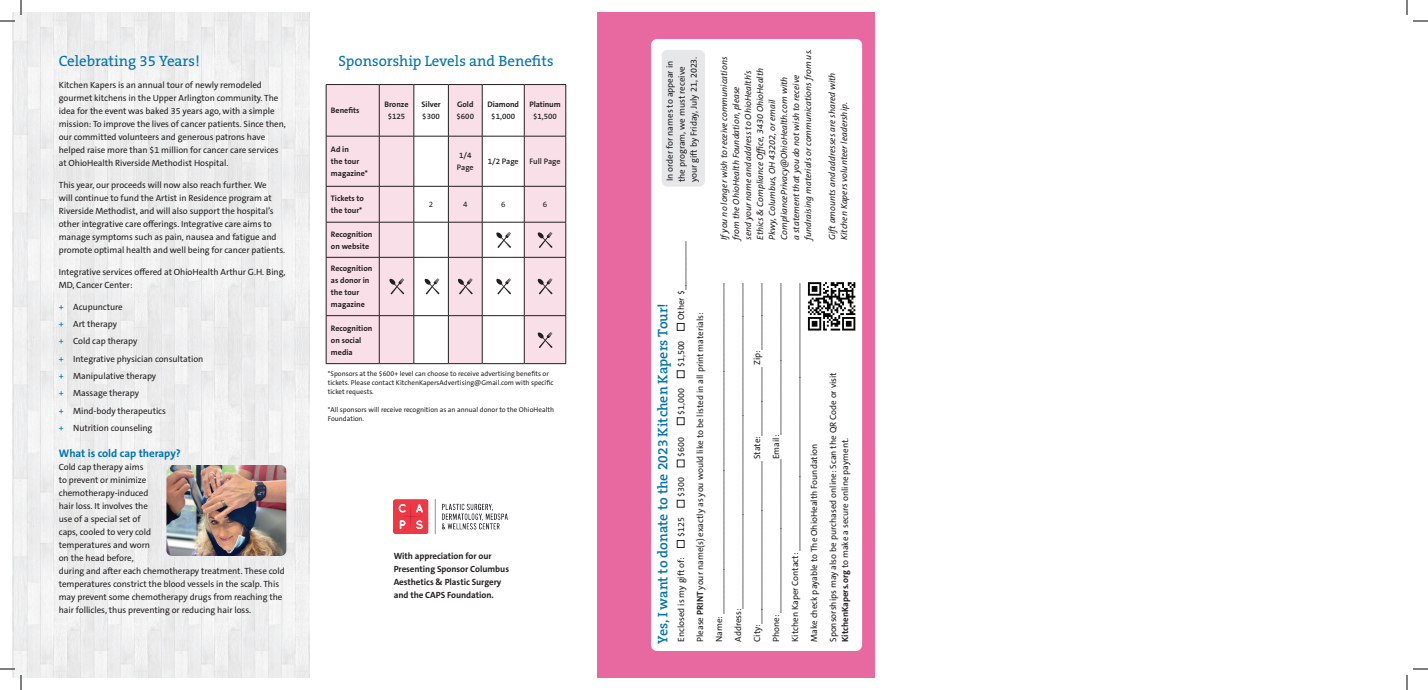
<style>
.page{position:relative;width:1428px;height:690px;background:#fff}
.page>*{position:absolute;margin:0;border:0;box-sizing:border-box;transform-origin:0 0}
.t1{font:15px "The Serif B W5 Plain";color:#0073ae}
.t2{font:600 14px "The Serif B W6";color:#0073ae}
.t3{font:700 11px "The Sans C5";color:#0073ae}
.t4{font:9px/13px "The Sans C5";letter-spacing:-.005em;color:#231f20}
.t5{font:italic 9px/12px "The Sans C5";color:#231f20}
.t6{font:700 9px/13px "The Sans C5";letter-spacing:-.005em;color:#231f20}
.t7{font:700 8px/12px "The Sans C5";color:#231f20}
.t8{font:600 8px/12px "The Sans C5";color:#231f20}
.t9{font:8px "The Sans C5";color:#231f20}
.t10{font:7px/9px "The Sans C5";color:#231f20}
.s1{color:#0073ae}
.s2{font-weight:700}
</style>
<div class="page">
<div style="left:597px;top:12px;width:278px;height:666px;background:#e8699f"></div>
<img style="left:12px;top:12px;width:297px;height:666px">
<div style="left:651px;top:39px;width:211px;height:612px;background:#fff;border-radius:6px"></div>
<div style="left:327px;top:85px;width:239px;height:278px;background:#f9dfe8"></div>
<hr style="left:326px;top:84px;width:53px;height:1px;background:#231f20">
<hr style="left:326px;top:85px;width:1px;height:51px;background:#231f20">
<hr style="left:379px;top:84px;width:35px;height:1px;background:#231f20">
<hr style="left:379px;top:85px;width:1px;height:51px;background:#231f20">
<hr style="left:414px;top:84px;width:34px;height:1px;background:#231f20">
<hr style="left:448px;top:84px;width:34px;height:1px;background:#231f20">
<hr style="left:482px;top:84px;width:42px;height:1px;background:#231f20">
<hr style="left:524px;top:84px;width:42px;height:1px;background:#231f20">
<hr style="left:524px;top:85px;width:1px;height:51px;background:#231f20">
<hr style="left:566px;top:85px;width:1px;height:51px;background:#231f20">
<hr style="left:326px;top:136px;width:53px;height:1px;background:#231f20">
<hr style="left:326px;top:136px;width:1px;height:50px;background:#231f20">
<hr style="left:379px;top:136px;width:35px;height:1px;background:#231f20">
<hr style="left:379px;top:136px;width:1px;height:50px;background:#231f20">
<hr style="left:524px;top:136px;width:42px;height:1px;background:#231f20">
<hr style="left:524px;top:136px;width:1px;height:50px;background:#231f20">
<hr style="left:566px;top:136px;width:1px;height:50px;background:#231f20">
<hr style="left:326px;top:186px;width:53px;height:1px;background:#231f20">
<hr style="left:326px;top:187px;width:1px;height:35px;background:#231f20">
<hr style="left:379px;top:186px;width:35px;height:1px;background:#231f20">
<hr style="left:379px;top:187px;width:1px;height:35px;background:#231f20">
<hr style="left:524px;top:186px;width:42px;height:1px;background:#231f20">
<hr style="left:524px;top:187px;width:1px;height:35px;background:#231f20">
<hr style="left:566px;top:187px;width:1px;height:35px;background:#231f20">
<hr style="left:326px;top:222px;width:53px;height:1px;background:#231f20">
<hr style="left:326px;top:222px;width:1px;height:35px;background:#231f20">
<hr style="left:379px;top:222px;width:35px;height:1px;background:#231f20">
<hr style="left:379px;top:222px;width:1px;height:35px;background:#231f20">
<hr style="left:524px;top:222px;width:42px;height:1px;background:#231f20">
<hr style="left:524px;top:222px;width:1px;height:35px;background:#231f20">
<hr style="left:566px;top:222px;width:1px;height:35px;background:#231f20">
<hr style="left:326px;top:257px;width:53px;height:1px;background:#231f20">
<hr style="left:326px;top:258px;width:1px;height:57px;background:#231f20">
<hr style="left:379px;top:257px;width:35px;height:1px;background:#231f20">
<hr style="left:379px;top:258px;width:1px;height:57px;background:#231f20">
<hr style="left:524px;top:257px;width:42px;height:1px;background:#231f20">
<hr style="left:524px;top:258px;width:1px;height:57px;background:#231f20">
<hr style="left:566px;top:258px;width:1px;height:57px;background:#231f20">
<hr style="left:326px;top:315px;width:53px;height:1px;background:#231f20">
<hr style="left:326px;top:316px;width:1px;height:47px;background:#231f20">
<hr style="left:379px;top:315px;width:35px;height:1px;background:#231f20">
<hr style="left:379px;top:316px;width:1px;height:47px;background:#231f20">
<hr style="left:524px;top:315px;width:42px;height:1px;background:#231f20">
<hr style="left:524px;top:316px;width:1px;height:47px;background:#231f20">
<hr style="left:566px;top:316px;width:1px;height:47px;background:#231f20">
<hr style="left:326px;top:363px;width:53px;height:1px;background:#231f20">
<hr style="left:379px;top:363px;width:35px;height:1px;background:#231f20">
<hr style="left:524px;top:363px;width:42px;height:1px;background:#231f20">
<svg style="left:414px;top:85px;width:110px;height:279px"></svg>
<svg style="left:389px;top:278px;width:15px;height:16px"></svg>
<svg style="left:537px;top:232px;width:16px;height:16px"></svg>
<svg style="left:537px;top:278px;width:16px;height:16px"></svg>
<svg style="left:537px;top:332px;width:16px;height:16px"></svg>
<div style="left:662px;top:50px;width:43px;height:137px;background:#e6e7e9;border-radius:6px"></div>
<img style="left:166px;top:465px;width:120px;height:91px">
<img style="left:394px;top:499px;width:114px;height:35px">
<img style="left:807px;top:282px;width:49px;height:49px">
<svg style="left:0;top:0;width:22px;height:22px"></svg>
<svg style="left:0;top:668px;width:22px;height:22px"></svg>
<svg style="left:1406px;top:0;width:22px;height:22px"></svg>
<svg style="left:1406px;top:668px;width:22px;height:22px"></svg>
<h1 class="t1" style="left:59px;top:51px;width:143px">Celebrating 35 Years!</h1>
<p class="t4" style="left:59px;top:78px;width:229px">Kitchen Kapers is an annual tour of newly remodeled gourmet kitchens in the Upper Arlington community. The idea for the event was baked 35 years ago, with a simple mission: To improve the lives of cancer patients. Since then, our committed volunteers and generous patrons have helped raise more than $1 million for cancer care services at OhioHealth Riverside Methodist Hospital.</p>
<p class="t4" style="left:59px;top:178px;width:228px">This year, our proceeds will now also reach further. We<br>will continue to fund the Artist in Residence program at Riverside Methodist, and will also support the hospital’s other integrative care offerings. Integrative care aims to manage symptoms such as pain, nausea and fatigue and promote optimal health and well being for cancer patients.</p>
<p class="t4" style="left:59px;top:265px;width:228px">Integrative services offered at OhioHealth Arthur G.H. Bing,<br>MD, Cancer Center:</p>
<p class="t4" style="left:59px;top:298px;width:146px;line-height:17.3px"><span class="s1">+</span> Acupuncture<br><span class="s1">+</span> Art therapy<br><span class="s1">+</span> Cold cap therapy<br><span class="s1">+</span> Integrative physician consultation <span class="s1">+</span> Manipulative therapy<br><span class="s1">+</span> Massage therapy<br><span class="s1">+</span> Mind-body therapeutics<br><span class="s1">+</span> Nutrition counseling</p>
<p class="t3" style="left:59px;top:447px;width:124px">What is cold cap therapy?</p>
<p class="t4" style="left:59px;top:461px;width:227px">Cold cap therapy aims<br>to prevent or minimize<br>chemotherapy-induced<br>hair loss. It involves the<br>use of a special set of<br>caps, cooled to very cold<br>temperatures and worn<br>on the head before,<br>during and after each chemotherapy treatment. These cold temperatures constrict the blood vessels in the scalp. This may prevent some chemotherapy drugs from reaching the hair follicles, thus preventing or reducing hair loss.</p>
<h1 class="t1" style="left:338px;top:51px;width:217px">Sponsorship Levels and Benefits</h1>
<p class="t7" style="left:331px;top:105px;width:30px">Benefits</p>
<p class="t7" style="left:385px;top:99px;width:26px">Bronze</p>
<p class="t8" style="left:388px;top:111px;width:19px">$125</p>
<p class="t7" style="left:422px;top:99px;width:21px">Silver</p>
<p class="t8" style="left:422px;top:111px;width:19px">$300</p>
<p class="t7" style="left:457px;top:99px;width:18px">Gold</p>
<p class="t8" style="left:457px;top:111px;width:19px">$600</p>
<p class="t7" style="left:487px;top:99px;width:33px">Diamond</p>
<p class="t8" style="left:491px;top:111px;width:25px">$1,000</p>
<p class="t7" style="left:529px;top:99px;width:33px">Platinum</p>
<p class="t8" style="left:533px;top:111px;width:25px">$1,500</p>
<p class="t7" style="left:331px;top:144px;width:39px">Ad in<br>the tour magazine*</p>
<p class="t8" style="left:457px;top:150px;width:18px">1/4<br>Page</p>
<p class="t8" style="left:488px;top:156px;width:32px">1/2 Page</p>
<p class="t8" style="left:529px;top:156px;width:33px">Full Page</p>
<p class="t7" style="left:331px;top:193px;width:35px">Tickets to the tour*</p>
<p class="t9" style="left:429px;top:199px;width:6px">2</p>
<p class="t9" style="left:463px;top:199px;width:6px">4</p>
<p class="t9" style="left:501px;top:199px;width:6px">6</p>
<p class="t9" style="left:543px;top:199px;width:6px">6</p>
<p class="t7" style="left:331px;top:228px;width:43px">Recognition on website</p>
<p class="t7" style="left:331px;top:263px;width:43px">Recognition as donor in the tour magazine</p>
<p class="t7" style="left:331px;top:322px;width:43px">Recognition on social media</p>
<p class="t10" style="left:328px;top:369px;width:227px">*Sponsors at the $600+ level can choose to receive advertising benefits or tickets. Please contact KitchenKapersAdvertising@Gmail.com with specific ticket requests.</p>
<p class="t10" style="left:328px;top:405px;width:228px">*All sponsors will receive recognition as an annual donor to the OhioHealth<br>Foundation.</p>
<p class="t6" style="left:394px;top:550px;width:117px">With appreciation for our<br>Presenting Sponsor Columbus<br>Aesthetics &amp; Plastic Surgery and the CAPS Foundation.</p>
<p class="t4" style="left:664px;top:182px;width:127px;line-height:12px;rotate:-90deg">In order for names to appear in the program, we must receive your gift by Friday, July 21, 2023.</p>
<p class="t5" style="left:718px;top:240px;width:192px;rotate:-90deg">Ifyou no longer wish to receive communications from the OhioHealth Foundation, please<br>send your name and address to OhioHealth’s Ethics &amp; Compliance Office, 3430 OhioHealth Pkwy, Columbus, OH 43202, or email CompliancePrivacy@OhioHealth.com with<br>a statement that you do not wish to receive fundraising materials or communications from us.</p>
<p class="t5" style="left:826px;top:240px;width:169px;rotate:-90deg">Gift amounts and addresses are shared with<br>Kitchen Kapers volunteer leadership.</p>
<p class="t4" style="left:672px;top:642px;width:403px;line-height:19px;rotate:-90deg">Enclosed is my gift of: ■ $125 ■ $300 ■ $600 ■ $1,000 ■ $1,500 ■ Other $__________ Please <span class="s2">PRINT</span> your name(s) exactly as you would like to be listed in all print materials:<br>Name: ___________________________________________________________________ Address:__________________________________________________________________ City:_________________________________ State:______________ Zip:______________<br>Phone: _______________________________Email:_______________________________<br>Kitchen Kaper Contact: _______________________________________________________<br>Make check payable to The OhioHealth Foundation<br>Sponsorships may also be purchased online: Scan the QR Code or visit</p>
<h2 class="t2" style="left:653px;top:644px;width:342px;rotate:-90deg">Yes, I want to donate to the 2023 Kitchen Kapers Tour!</h2>
<p class="t4" style="left:839px;top:642px;width:206px;rotate:-90deg"><span class="s2">KitchenKapers.org</span> to make a secure online payment.</p>
</div>
